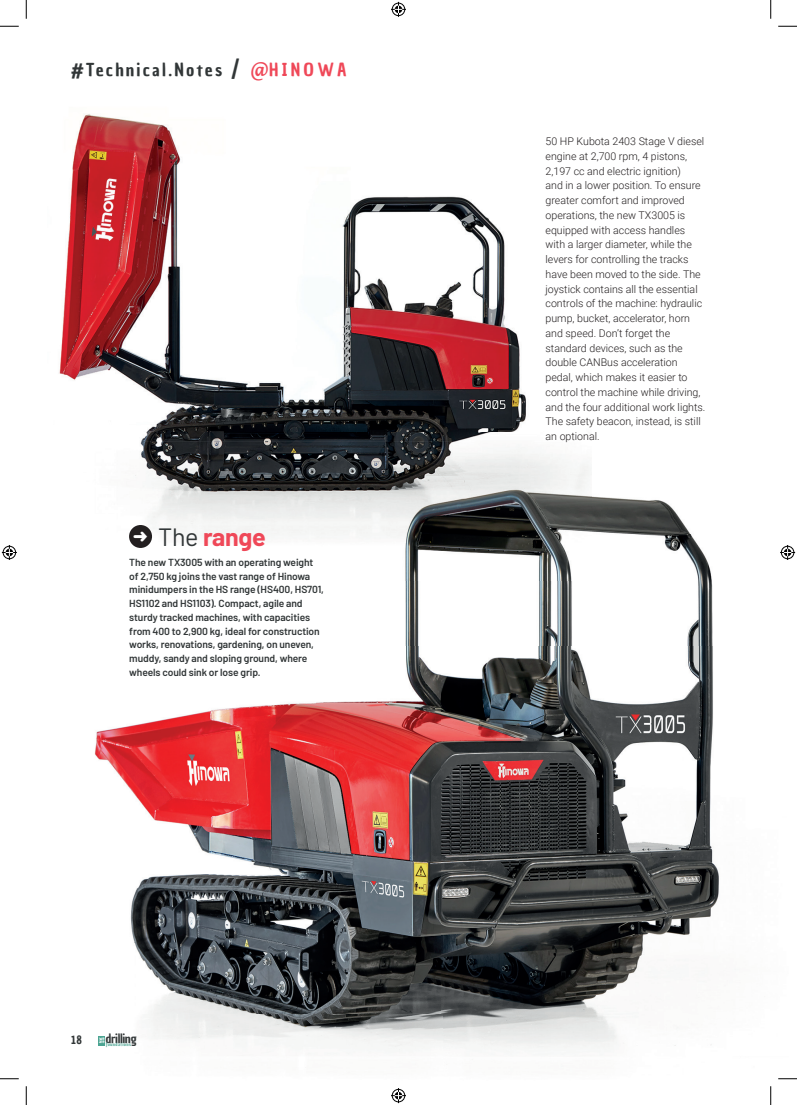
<style>
.page{position:relative;width:797px;height:1105px;background:#fff}
.page>*{position:absolute;margin:0;border:0;box-sizing:border-box;transform-origin:0 0}
.t1{font:700 25px "Barlow";letter-spacing:-.01em;color:#ef4858}
.t2{font:17.5px "Chau Philomene One";letter-spacing:.13em;color:#313637}
.t3{font:12.5px "Chau Philomene One";letter-spacing:-.03em;color:#313637}
.t4{font:11.25px "Chau Philomene One";color:#313637}
.t5{font:300 10.62px/14.8px "Roboto";color:#231f20}
.t6{font:600 10.25px/13.8px "Barlow";letter-spacing:-.01em;color:#313637}
.t7{font:4.75px "Chau Philomene One";color:#fff}
.t8{font:4.62px "Chau Philomene One";letter-spacing:.08em;color:#4ba492}
.s1{font-size:20px}
.s2{font-family:"Merriweather";font-weight:900;color:#ef4858}
.s3{color:#ef4858}
.s4{color:#fff}
.s5{font-weight:400;color:#313637}
</style>
<div class="page">
<img style="left:59px;top:114px;width:512px;height:466px">
<img style="left:571px;top:464px;width:142px;height:183px">
<img style="left:405px;top:580px;width:167px;height:67px">
<img style="left:9px;top:647px;width:779px;height:449px">
<div style="left:99px;top:1036px;width:6px;height:10px;background:#4ba492"></div>
<div style="left:129px;top:525px;width:23px;height:23px;background:#231f20;border-radius:50%"></div>
<svg style="left:0;top:25px;width:19px;height:2px"></svg>
<svg style="left:778px;top:25px;width:19px;height:2px"></svg>
<svg style="left:0;top:1078px;width:19px;height:1px"></svg>
<svg style="left:778px;top:1078px;width:19px;height:1px"></svg>
<svg style="left:25px;top:0;width:2px;height:19px"></svg>
<svg style="left:25px;top:1086px;width:2px;height:19px"></svg>
<svg style="left:770px;top:0;width:1px;height:19px"></svg>
<svg style="left:770px;top:1086px;width:1px;height:19px"></svg>
<svg style="left:391px;top:2px;width:15px;height:15px"></svg>
<svg style="left:391px;top:1088px;width:15px;height:15px"></svg>
<svg style="left:2px;top:545px;width:15px;height:15px"></svg>
<svg style="left:780px;top:545px;width:15px;height:15px"></svg>
<h2 class="t2" style="left:71px;top:58px;width:277px">#Technical.Notes <span class="s1">/</span> <span class="s2">@</span><span class="s3">HINOWA</span></h2>
<h1 class="t1" style="left:133px;top:518px;width:134px"><span class="s4">➜</span> <span class="s5">The</span> range</h1>
<p class="t6" style="left:129px;top:554px;width:196px">The new TX3005 with an operating weight of 2,750 kg joins the vast range of Hinowa minidumpers in the HS range (HS400, HS701, HS1102 and HS1103). Compact, agile and sturdy tracked machines, with capacities from 400 to 2,900 kg, ideal for construction works, renovations, gardening, on uneven, muddy, sandy and sloping ground, where wheels could sink or lose grip.</p>
<p class="t4" style="left:71px;top:1033px;width:12px">18</p>
<p class="t3" style="left:106px;top:1030px;width:32px">drilling</p>
<p class="t8" style="left:106px;top:1041px;width:27px">foundations</p>
<p class="t7" style="left:99px;top:1035px;width:7px">we</p>
<p class="t7" style="left:99px;top:1038px;width:7px">are</p>
<p class="t5" style="left:545px;top:133px;width:161px">50 HP Kubota 2403 Stage V diesel engine at 2,700 rpm, 4 pistons,<br>2,197 cc and electric ignition)<br>and in a lower position. To ensure greater comfort and improved operations, the new TX3005 is equipped with access handles with a larger diameter, while the levers for controlling the tracks have been moved to the side. The joystick contains all the essential controls of the machine: hydraulic pump, bucket, accelerator, horn and speed. Don’t forget the standard devices, such as the double CANBus acceleration pedal, which makes it easier to control the machine while driving, and the four additional work lights.<br>The safety beacon, instead, is still an optional.</p>
</div>
